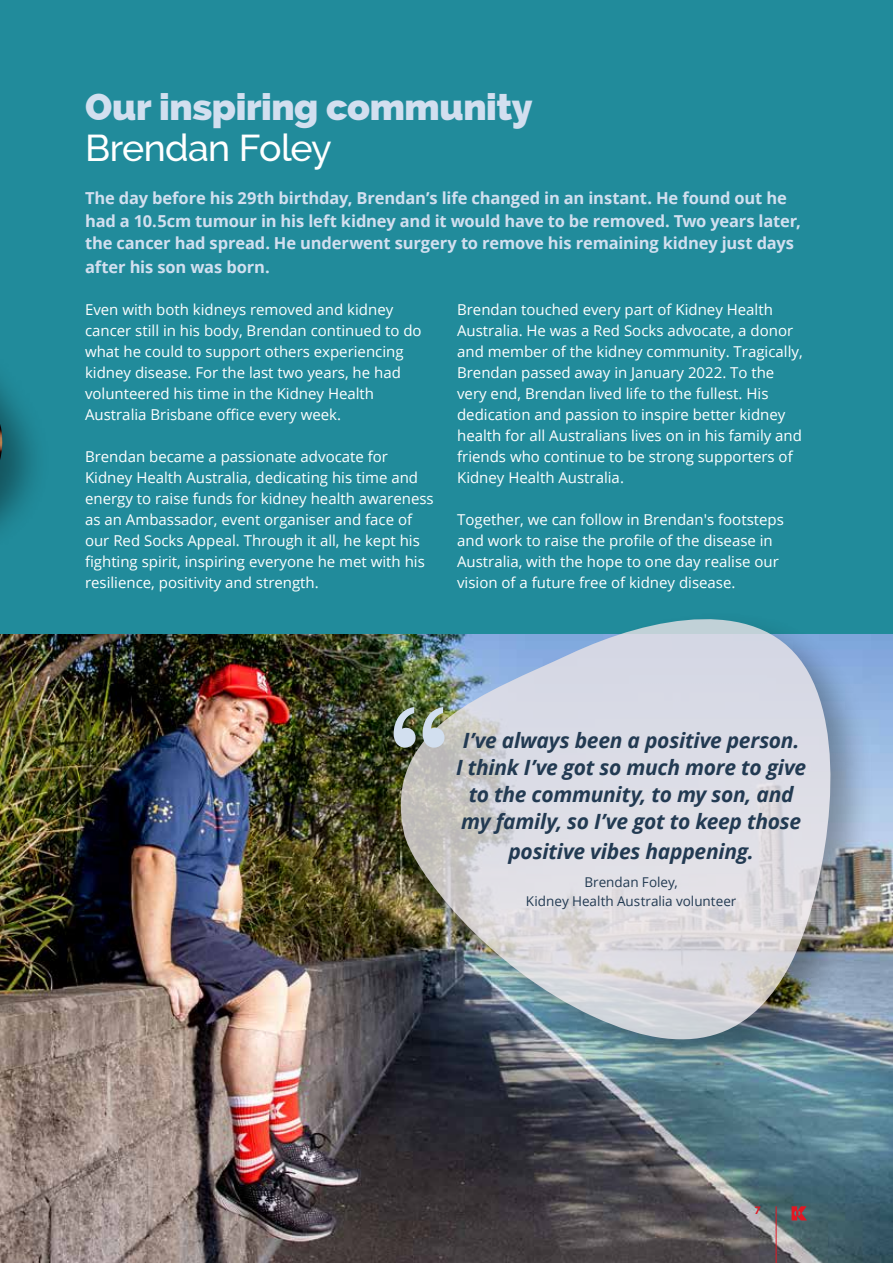
<style>
.page{position:relative;width:893px;height:1263px;background:#fff}
.page>*{position:absolute;margin:0;border:0;box-sizing:border-box;transform-origin:0 0}
.t1{font:150px "Gordita";color:#d2dfef}
.t2{font:800 37.5px "Raleway";letter-spacing:-.01em;color:#d2dfef}
.t3{font:500 37.5px "Raleway";letter-spacing:-.02em;color:#fff}
.t4{font:italic 700 21px/27px "Open Sans";letter-spacing:-.015em;color:#223a52;text-align:center}
.t5{font:700 16.5px/22.5px "Open Sans";letter-spacing:-.01em;color:#d2dfef}
.t6{font:15px/21px "Open Sans";color:#fff}
.t7{font:13.5px/19.5px "Open Sans";color:#223a52;text-align:center}
.t8{font:700 10.5px "Raleway";color:#e11723}
</style>
<div class="page">
<div style="left:1px;top:0;width:892px;height:680px;background:#218b9b"></div>
<img style="left:0;top:634px;width:893px;height:629px">
<svg style="left:792px;top:1206px;width:15px;height:14px"></svg>
<hr style="left:776px;top:1206px;width:1px;height:57px;background:#e11723">
<div style="left:391px;top:609px;width:486px;height:476px;background:#000;opacity:.4"></div>
<img style="left:380px;top:609px;width:473px;height:457px">
<div style="left:0;top:265px;width:51px;height:338px;background:#000;opacity:.4"></div>
<img style="left:0;top:424px;width:3px;height:36px">
<h2 class="t2" style="left:85px;top:85px;width:449px">Our inspiring community</h2>
<h2 class="t3" style="left:85px;top:126px;width:248px">Brendan Foley</h2>
<p class="t5" style="left:85px;top:187px;width:717px">The day before his 29th birthday, Brendan’s life changed in an instant. He found out he had a 10.5cm tumour in his left kidney and it would have to be removed. Two years later, the cancer had spread. He underwent surgery to remove his remaining kidney just days</p>
<p class="t5" style="left:85px;top:256px;width:186px">after his son was born.</p>
<p class="t6" style="left:85px;top:298px;width:338px">Even with both kidneys removed and kidney cancer still in his body, Brendan continued to do what he could to support others experiencing kidney disease. For the last two years, he had volunteered his time in the Kidney Health Australia Brisbane office every week.</p>
<p class="t6" style="left:85px;top:445px;width:350px">Brendan became a passionate advocate for Kidney Health Australia, dedicating his time and energy to raise funds for kidney health awareness as an Ambassador, event organiser and face of our Red Socks Appeal. Through it all, he kept his fighting spirit, inspiring everyone he met with his resilience, positivity and strength.</p>
<p class="t6" style="left:457px;top:298px;width:347px">Brendan touched every part of Kidney Health Australia. He was a Red Socks advocate, a donor and member of the kidney community. Tragically, Brendan passed away in January 2022. To the very end, Brendan lived life to the fullest. His dedication and passion to inspire better kidney health for all Australians lives on in his family and friends who continue to be strong supporters of Kidney Health Australia.</p>
<p class="t6" style="left:457px;top:508px;width:328px">Together, we can follow in Brendan's footsteps and work to raise the profile of the disease in Australia, with the hope to one day realise our vision of a future free of kidney disease.</p>
<h1 class="t1" style="left:384px;top:657px;width:71px">“</h1>
<h3 class="t4" style="left:456px;top:726px;width:352px">I’ve always been a positive person.<br>I think I’ve got so much more to give to the community, to my son, and my family, so I’ve got to keep those</h3>
<h3 class="t4" style="left:508px;top:837px;width:247px">positive vibes happening.</h3>
<p class="t7" style="left:526px;top:872px;width:212px">Brendan Foley,<br>Kidney Health Australia volunteer</p>
<p class="t8" style="left:755px;top:1204px;width:7px">7</p>
</div>
